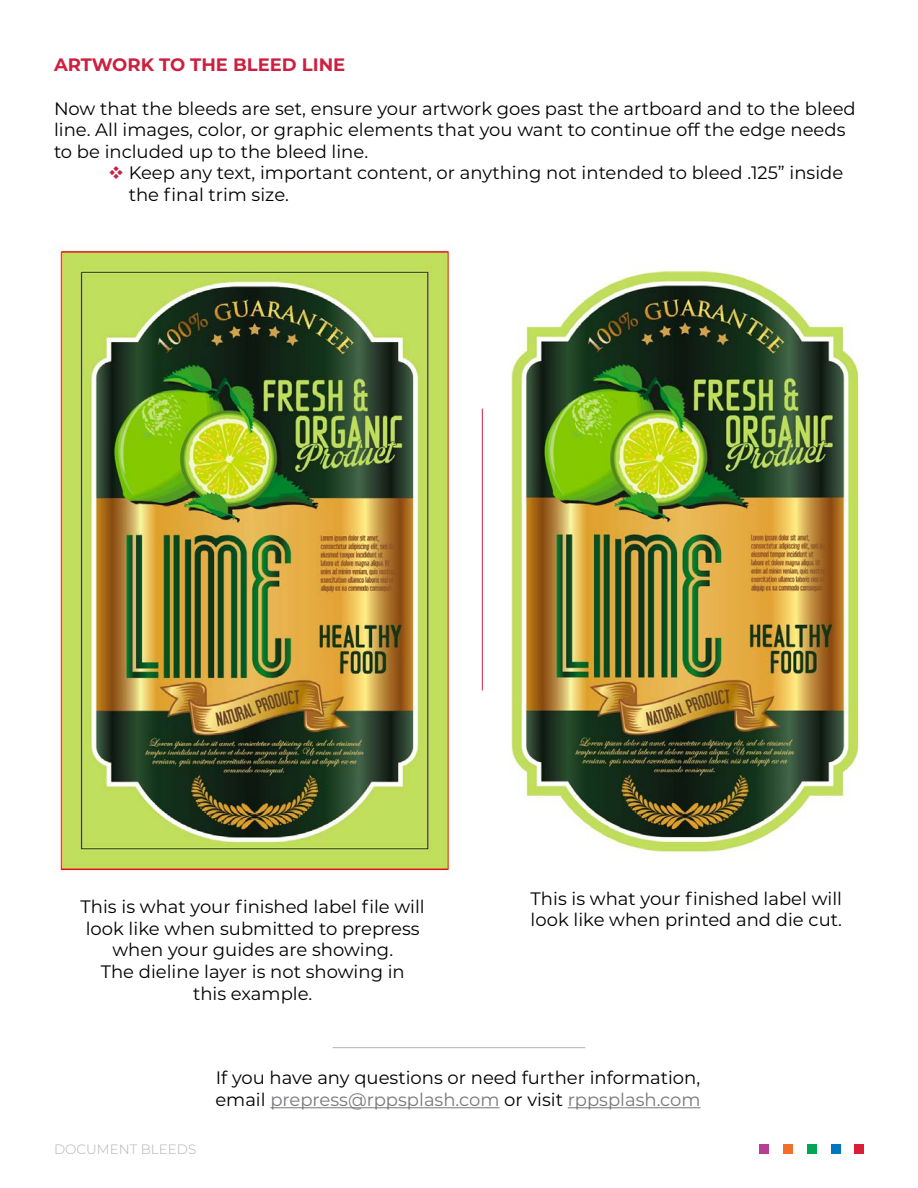
<style>
.page{position:relative;width:918px;height:1188px;background:#fff}
.page>*{position:absolute;margin:0;border:0;box-sizing:border-box;transform-origin:0 0}
.t1{font:18px/21.6px "Montserrat";color:#000}
.t2{font:700 18px "Montserrat";color:#cd1f3f}
.t3{font:300 13.5px "Montserrat";color:#b1b4b6}
.s1{color:#cd1f3f}
.s2{color:#77787b}
</style>
<div class="page">
<div style="left:759px;top:1145px;width:10px;height:9px;background:#b63e96"></div>
<div style="left:831px;top:1145px;width:9px;height:9px;background:#0077be"></div>
<div style="left:807px;top:1145px;width:9px;height:9px;background:#00a651"></div>
<div style="left:783px;top:1145px;width:9px;height:9px;background:#f36f29"></div>
<div style="left:855px;top:1145px;width:9px;height:9px;background:#db1e37"></div>
<img style="left:54px;top:245px;width:397px;height:632px">
<img style="left:511px;top:266px;width:353px;height:586px">
<hr style="left:482px;top:409px;width:1px;height:281px;background:#cd1f3f">
<hr style="left:270px;top:1107px;width:230px;height:1px;background:#77787b">
<hr style="left:568px;top:1107px;width:133px;height:1px;background:#77787b">
<hr style="left:333px;top:1047px;width:252px;height:1px;background:#b1b4b6">
<p class="t2" style="left:54px;top:52px;width:293px">ARTWORK TO THE BLEED LINE</p>
<p class="t1" style="left:54px;top:97px;width:803px">Now that the bleeds are set, ensure your artwork goes past the artboard and to the bleed line. All images, color, or graphic elements that you want to continue off the edge needs to be included up to the bleed line.</p>
<p class="t1" style="left:129px;top:162px;width:716px;text-indent:-21px"><span class="s1">❖</span> Keep any text, important content, or anything not intended to bleed .125” inside the final trim size.</p>
<p class="t1" style="left:81px;top:895px;width:346px;text-align:center">This is what your finished label file will look like when submitted to prepress when your guides are showing.<br>The dieline layer is not showing in<br>this example.</p>
<p class="t1" style="left:531px;top:887px;width:313px">This is what your finished label will look like when printed and die cut.</p>
<p class="t3" style="left:54px;top:1140px;width:144px">DOCUMENT BLEEDS</p>
<p class="t1" style="left:215px;top:1067px;width:487px">If you have any questions or need further information, email <span class="s2">prepress@rppsplash.com</span> or visit <span class="s2">rppsplash.com</span></p>
</div>
